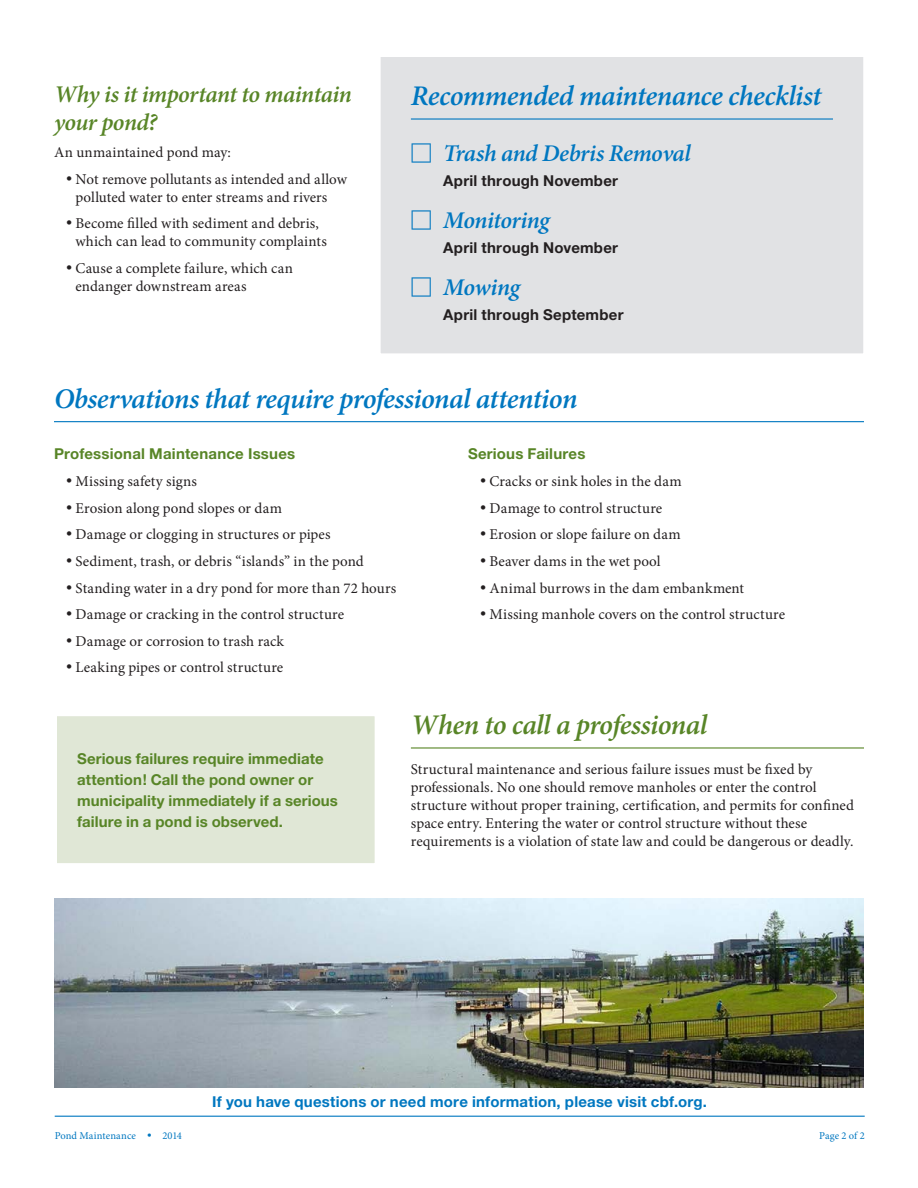
<style>
.page{position:relative;width:918px;height:1188px;background:#fff}
.page>*{position:absolute;margin:0;border:0;box-sizing:border-box;transform-origin:0 0}
.head1_Blue_Rule{font:italic 600 28.5px "Minion Pro";letter-spacing:-.02em;color:#0077c0}
.head1_Green_Rule{font:italic 600 28.5px "Minion Pro";letter-spacing:-.02em;color:#588527}
.t1{font:italic 600 24px "Minion Pro";letter-spacing:-.02em;color:#0077c0}
.head2_Green{font:italic 600 24px/28.8px "Minion Pro";letter-spacing:-.02em;color:#588527}
.body{font:15px/18px "Minion Pro";letter-spacing:.005em;color:#231f20}
.Callout_Box_Text_Gre{font:700 15px/21px "Helvetica Neue";letter-spacing:.005em;color:#588527}
.Timeframes{font:700 15px "Helvetica Neue";letter-spacing:.015em;color:#231f20}
.t2{font:700 15px "Helvetica Neue";letter-spacing:.015em;color:#0077c0}
.t3{font:10.5px "Minion Pro";letter-spacing:.005em;color:#0077c0}
.s1{font-family:"Commercial Pi BT";font-weight:400;font-style:normal}
</style>
<div class="page">
<div style="left:378px;top:54px;width:488px;height:302px;background:#e1e2e4;border:3px solid #fff"></div>
<div style="left:56px;top:715px;width:320px;height:150px;background:#e0e7d6"></div>
<div style="left:54px;top:713px;width:324px;height:153px;border:3px solid #fff"></div>
<hr style="left:411px;top:747px;width:453px;height:2px;background:#588527">
<hr style="left:55px;top:1116px;width:810px;height:1px;background:#0077c0">
<hr style="left:411px;top:118px;width:422px;height:2px;background:#0077c0">
<hr style="left:54px;top:421px;width:810px;height:1px;background:#0077c0">
<img style="left:54px;top:899px;width:810px;height:189px">
<p class="head2_Green" style="left:54px;top:79px;width:299px">Why is it important to maintain your pond?</p>
<p class="body" style="left:54px;top:143px;width:179px">An unmaintained pond may:</p>
<p class="body" style="left:65px;top:170px;width:284px;text-align:center">•Not remove pollutants as intended and allow polluted water to enter streams and rivers</p>
<p class="body" style="left:76px;top:215px;width:253px;text-indent:-11px">•Become filled with sediment and debris, which can lead to community complaints</p>
<p class="body" style="left:76px;top:259px;width:219px;text-indent:-11px">•Cause a complete failure, which can endanger downstream areas</p>
<p class="head1_Blue_Rule" style="left:411px;top:76px;width:412px">Recommended maintenance checklist</p>
<p class="t1" style="left:411px;top:136px;width:281px"><span class="s1">3</span> Trash and Debris Removal</p>
<p class="Timeframes" style="left:443px;top:171px;width:176px">April through November</p>
<p class="t1" style="left:411px;top:203px;width:140px"><span class="s1">3</span> Monitoring</p>
<p class="Timeframes" style="left:443px;top:238px;width:176px">April through November</p>
<p class="t1" style="left:411px;top:270px;width:110px"><span class="s1">3</span> Mowing</p>
<p class="Timeframes" style="left:443px;top:305px;width:182px">April through September</p>
<p class="head1_Blue_Rule" style="left:54px;top:379px;width:525px">Observations that require professional attention</p>
<p class="Callout_Box_Text_Gre" style="left:54px;top:443px;width:243px">Professional Maintenance Issues</p>
<p class="body" style="left:65px;top:472px;width:134px">•Missing safety signs</p>
<p class="body" style="left:65px;top:499px;width:219px">•Erosion along pond slopes or dam</p>
<p class="body" style="left:65px;top:526px;width:267px">•Damage or clogging in structures or pipes</p>
<p class="body" style="left:65px;top:552px;width:301px">•Sediment, trash, or debris “islands” in the pond</p>
<p class="body" style="left:65px;top:579px;width:333px">•Standing water in a dry pond for more than 72 hours</p>
<p class="body" style="left:65px;top:605px;width:281px">•Damage or cracking in the control structure</p>
<p class="body" style="left:65px;top:632px;width:221px">•Damage or corrosion to trash rack</p>
<p class="body" style="left:65px;top:659px;width:220px">•Leaking pipes or control structure</p>
<p class="Callout_Box_Text_Gre" style="left:468px;top:443px;width:119px">Serious Failures</p>
<p class="body" style="left:479px;top:472px;width:204px">•Cracks or sink holes in the dam</p>
<p class="body" style="left:479px;top:499px;width:185px">•Damage to control structure</p>
<p class="body" style="left:479px;top:526px;width:203px">•Erosion or slope failure on dam</p>
<p class="body" style="left:479px;top:552px;width:183px">•Beaver dams in the wet pool</p>
<p class="body" style="left:479px;top:579px;width:267px">•Animal burrows in the dam embankment</p>
<p class="body" style="left:479px;top:605px;width:308px">•Missing manhole covers on the control structure</p>
<p class="Callout_Box_Text_Gre" style="left:77px;top:748px;width:262px">Serious failures require immediate attention! Call the pond owner or municipality immediately if a serious failure in a pond is observed.</p>
<p class="head1_Green_Rule" style="left:411px;top:705px;width:298px">When to call a professional</p>
<p class="body" style="left:411px;top:760px;width:445px">Structural maintenance and serious failure issues must be fixed by professionals. No one should remove manholes or enter the control structure without proper training, certification, and permits for confined space entry. Entering the water or control structure without these requirements is a violation of state law and could be dangerous or deadly.</p>
<p class="t2" style="left:212px;top:1092px;width:496px">If you have questions or need more information, please visit cbf.org.</p>
<p class="t3" style="left:55px;top:1129px;width:83px">Pond Maintenance</p>
<p class="t3" style="left:162px;top:1129px;width:21px">2014</p>
<p class="t3" style="left:819px;top:1129px;width:47px">Page 2 of 2</p>
</div>
